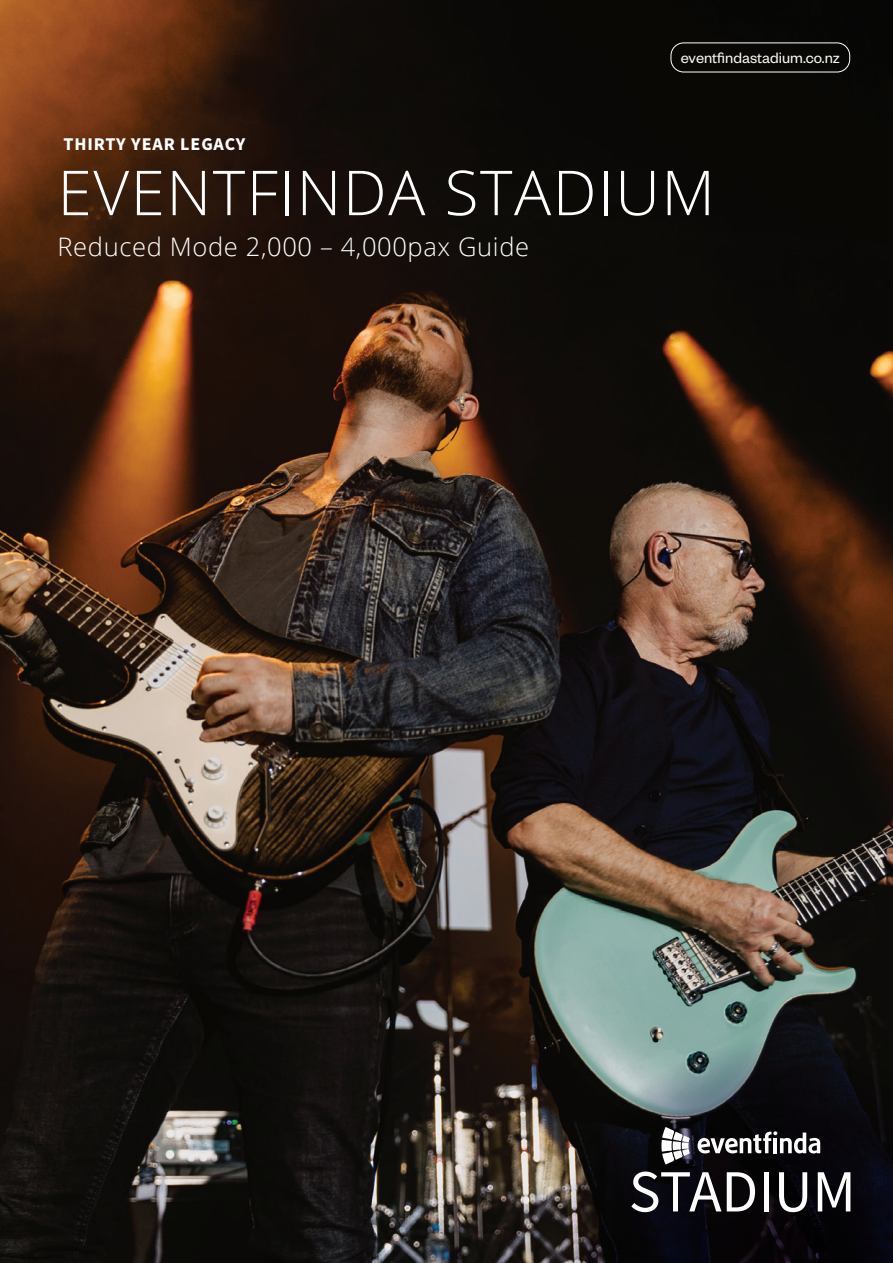
<style>
.page{position:relative;width:893px;height:1263px;background:#fff}
.page>*{position:absolute;margin:0;border:0;box-sizing:border-box;transform-origin:0 0}
.t1{font:300 61.95px "Open Sans";letter-spacing:.025em;color:#fff}
.t2{font:300 25.5px "Open Sans";letter-spacing:.025em;color:#fff}
.t3{font:700 18px "Source Sans Pro";letter-spacing:.05em;color:#fff}
.t4{font:16.5px "Founders Grotesk";color:#fbf7f0}
</style>
<div class="page">
<img style="left:0;top:0;width:893px;height:1263px">
<svg style="left:553px;top:1040px;width:340px;height:223px;background:#242629"></svg>
<svg style="left:697px;top:1131px;width:123px;height:22px"></svg>
<svg style="left:661px;top:1127px;width:29px;height:37px"></svg>
<svg style="left:631px;top:1171px;width:90px;height:41px"></svg>
<svg style="left:727px;top:1172px;width:28px;height:39px"></svg>
<div style="left:763px;top:1172px;width:5px;height:39px;background:#fff"></div>
<svg style="left:779px;top:1172px;width:28px;height:40px"></svg>
<svg style="left:818px;top:1172px;width:32px;height:39px"></svg>
<div style="left:671px;top:43px;width:179px;height:29px;border:1px solid #fff;border-radius:13px"></div>
<p class="t3" style="left:64px;top:132px;width:183px">THIRTY YEAR LEGACY</p>
<p class="t4" style="left:681px;top:47px;width:161px">eventfindastadium.co.nz</p>
<h1 class="t1" style="left:58px;top:150px;width:659px">EVENTFINDA STADIUM</h1>
<p class="t2" style="left:58px;top:229px;width:473px">Reduced Mode 2,000 – 4,000pax Guide</p>
</div>
